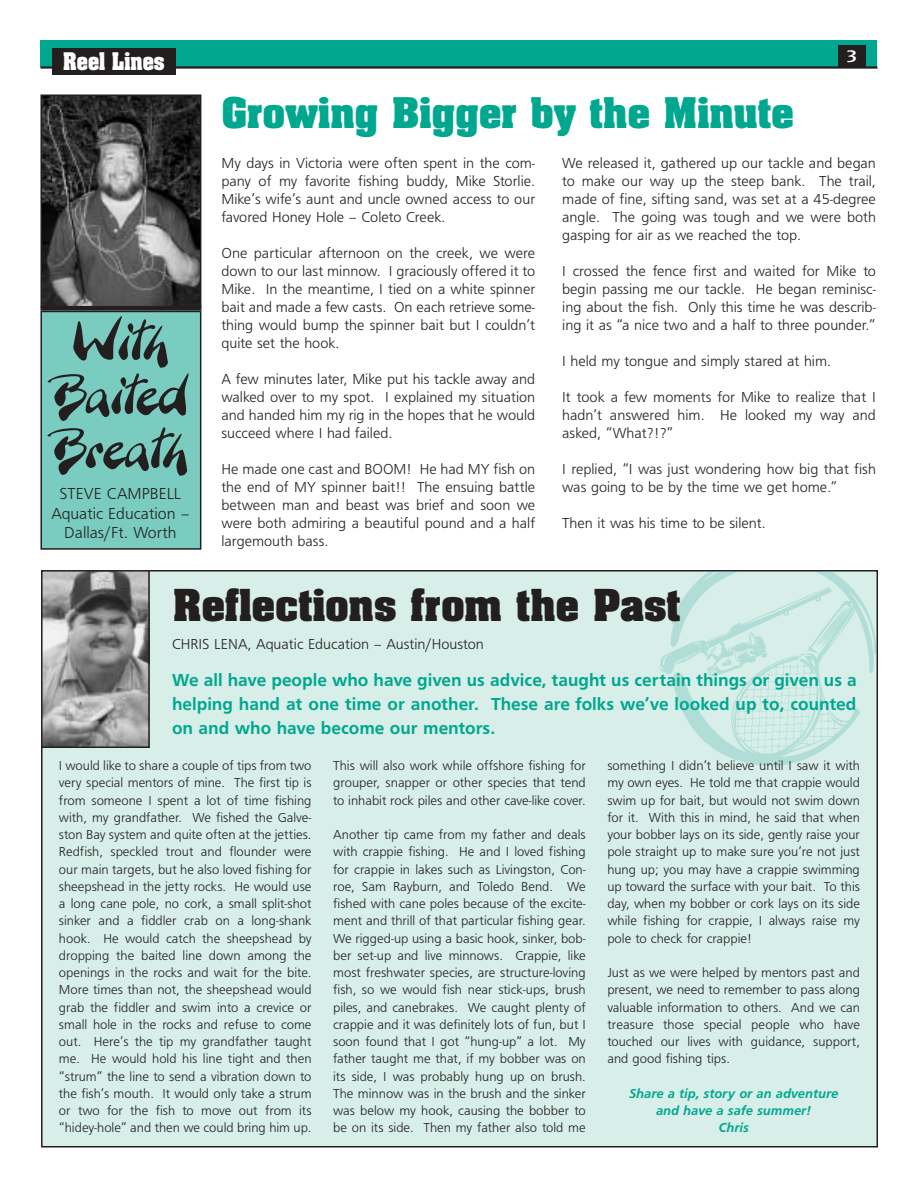
<style>
.page{position:relative;width:918px;height:1188px;background:#fff}
.page>*{position:absolute;margin:0;border:0;box-sizing:border-box;transform-origin:0 0}
.t1{font:52.5px/54px "Branching Mouse Becker";color:#231f1f;text-align:center}
.t2{font:700 37.5px "Aachen";color:#231f1f}
.t3{font:700 36px "Aachen";color:#00a78f}
.t4{font:700 20.7px "Aachen";color:#fff;scale:.87 1}
.t5{font:18px/24px "Frugal Sans Bold DTC";color:#00a78f;text-align:justify}
.t6{font:700 18px "Humana Sans ITC";color:#fff}
.t7{font:16.5px/19.8px "Frugal Sans Light DTC";color:#231f1f;text-align:center}
.t8{font:15px/18px "Frugal Sans Light DTC";color:#231f1f;text-align:justify}
.t9{font:13.5px/17.2px "Frugal Sans Light DTC";color:#231f1f;text-align:justify}
.t10{font:13.5px/17.2px "Frugal Sans Bold Italic DTC";color:#00a78f;text-align:center}
</style>
<div class="page">
<div style="left:40px;top:40px;width:838px;height:28px;background:#00a78f"></div>
<hr style="left:40px;top:66px;width:838px;height:3px;background:#231f1f">
<div style="left:838px;top:45px;width:27px;height:23px;background:#231f1f"></div>
<div style="left:52px;top:48px;width:124px;height:27px;background:#231f1f"></div>
<img style="left:43px;top:97px;width:155px;height:207px">
<div style="left:40px;top:94px;width:161px;height:213px;border:2px solid #231f1f"></div>
<div style="left:41px;top:311px;width:160px;height:238px;background:#7accc0"></div>
<div style="left:40px;top:311px;width:161px;height:239px;border:2px solid #231f1f"></div>
<div style="left:40px;top:306px;width:161px;height:5px;border:2px solid #231f1f"></div>
<div style="left:42px;top:571px;width:835px;height:576px;background:#d7eee9"></div>
<img style="left:659px;top:573px;width:216px;height:193px">
<img style="left:44px;top:573px;width:103px;height:172px">
<div style="left:41px;top:570px;width:109px;height:178px;border:2px solid #231f1f"></div>
<h3 class="t4" style="left:63px;top:52px;width:118px">Reel Lines</h3>
<h1 class="t1" style="left:53px;top:321px;width:136px">With<br>Baited<br>Breath</h1>
<p class="t7" style="left:51px;top:485px;width:140px">STEVE CAMPBELL<br>Aquatic Education –<br>Dallas/Ft. Worth</p>
<h3 class="t6" style="left:847px;top:49px;width:10px">3</h3>
<h3 class="t3" style="left:222px;top:97px;width:574px">Growing Bigger by the Minute</h3>
<p class="t8" style="left:221px;top:156px;width:315px">My days in Victoria were often spent in the com&shy;pany of my favorite fishing buddy, Mike Storlie.<br>Mike’s wife’s aunt and uncle owned access to our favored Honey Hole – Coleto Creek.</p>
<p class="t8" style="left:222px;top:246px;width:315px">One particular afternoon on the creek, we were down to our last minnow. I graciously offered it to Mike. In the meantime, I tied on a white spinner bait and made a few casts. On each retrieve some&shy;thing would bump the spinner bait but I couldn’t quite set the hook.</p>
<p class="t8" style="left:222px;top:372px;width:315px">A few minutes later, Mike put his tackle away and walked over to my spot. I explained my situation and handed him my rig in the hopes that he would succeed where I had failed.</p>
<p class="t8" style="left:222px;top:462px;width:315px">He made one cast and BOOM! He had MY fish on the end of MY spinner bait!! The ensuing battle between man and beast was brief and soon we were both admiring a beautiful pound and a half largemouth bass.</p>
<p class="t8" style="left:562px;top:156px;width:315px">We released it, gathered up our tackle and began to make our way up the steep bank. The trail, made of fine, sifting sand, was set at a 45-degree angle. The going was tough and we were both gasping for air as we reached the top.</p>
<p class="t8" style="left:562px;top:264px;width:315px">I crossed the fence first and waited for Mike to begin passing me our tackle. He began reminisc&shy;ing about the fish. Only this time he was describ&shy;ing it as “a nice two and a half to three pounder.”</p>
<p class="t8" style="left:562px;top:354px;width:270px">I held my tongue and simply stared at him.</p>
<p class="t8" style="left:562px;top:390px;width:315px">It took a few moments for Mike to realize that I hadn’t answered him. He looked my way and asked, “What?!?”</p>
<p class="t8" style="left:562px;top:462px;width:315px">I replied, “I was just wondering how big that fish was going to be by the time we get home.”</p>
<p class="t8" style="left:562px;top:516px;width:205px">Then it was his time to be silent.</p>
<h2 class="t2" style="left:173px;top:589px;width:509px">Reflections from the Past</h2>
<p class="t8" style="left:172px;top:636px;width:313px">CHRIS LENA, Aquatic Education – Austin/Houston</p>
<h3 class="t5" style="left:172px;top:670px;width:686px">We all have people who have given us advice, taught us certain things or given us a helping hand at one time or another. These are folks we’ve looked up to, counted on and who have become our mentors.</h3>
<p class="t9" style="left:59px;top:758px;width:254px">I would like to share a couple of tips from two very special mentors of mine. The first tip is from someone I spent a lot of time fishing with, my grandfather. We fished the Galve&shy;ston Bay system and quite often at the jetties.<br>Redfish, speckled trout and flounder were our main targets, but he also loved fishing for sheepshead in the jetty rocks. He would use a long cane pole, no cork, a small split-shot sinker and a fiddler crab on a long-shank hook. He would catch the sheepshead by dropping the baited line down among the openings in the rocks and wait for the bite.<br>More times than not, the sheepshead would grab the fiddler and swim into a crevice or small hole in the rocks and refuse to come out. Here’s the tip my grandfather taught me. He would hold his line tight and then “strum” the line to send a vibration down to the fish’s mouth. It would only take a strum or two for the fish to move out from its “hidey-hole” and then we could bring him up.</p>
<p class="t9" style="left:333px;top:758px;width:254px">This will also work while offshore fishing for grouper, snapper or other species that tend to inhabit rock piles and other cave-like cover.</p>
<p class="t9" style="left:333px;top:827px;width:254px">Another tip came from my father and deals with crappie fishing. He and I loved fishing for crappie in lakes such as Livingston, Con&shy;roe, Sam Rayburn, and Toledo Bend. We fished with cane poles because of the excite&shy;ment and thrill of that particular fishing gear.<br>We rigged-up using a basic hook, sinker, bob&shy;ber set-up and live minnows. Crappie, like most freshwater species, are structure-loving fish, so we would fish near stick-ups, brush piles, and canebrakes. We caught plenty of crappie and it was definitely lots of fun, but I soon found that I got “hung-up” a lot. My father taught me that, if my bobber was on its side, I was probably hung up on brush.<br>The minnow was in the brush and the sinker was below my hook, causing the bobber to be on its side. Then my father also told me</p>
<p class="t9" style="left:607px;top:758px;width:254px">something I didn’t believe until I saw it with my own eyes. He told me that crappie would swim up for bait, but would not swim down for it. With this in mind, he said that when your bobber lays on its side, gently raise your pole straight up to make sure you’re not just hung up; you may have a crappie swimming up toward the surface with your bait. To this day, when my bobber or cork lays on its side while fishing for crappie, I always raise my pole to check for crappie!</p>
<p class="t9" style="left:607px;top:965px;width:254px">Just as we were helped by mentors past and present, we need to remember to pass along valuable information to others. And we can treasure those special people who have touched our lives with guidance, support, and good fishing tips.</p>
<p class="t10" style="left:629px;top:1086px;width:211px">Share a tip, story or an adventure and have a safe summer!<br>Chris</p>
</div>
